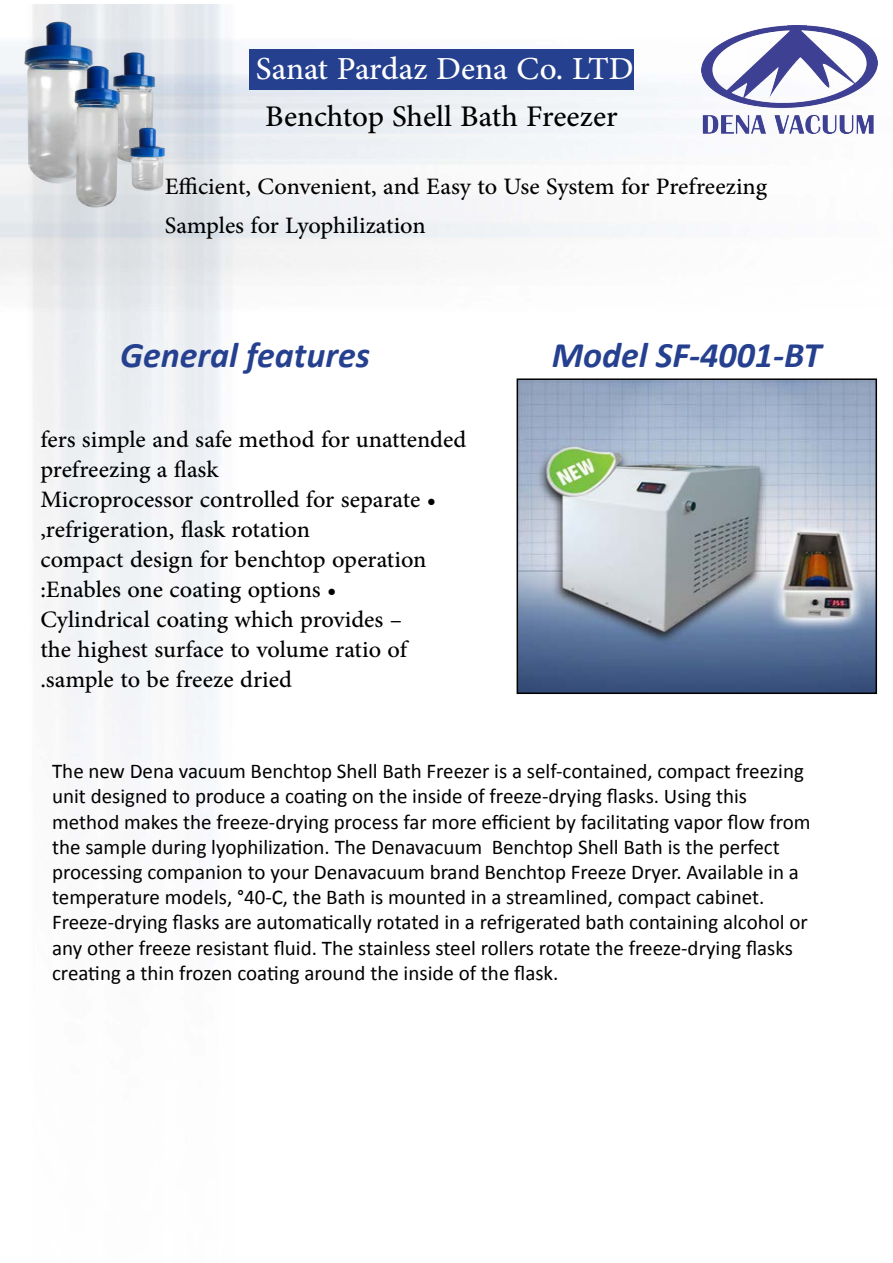
<style>
.page{position:relative;width:893px;height:1263px;background:#fff}
.page>*{position:absolute;margin:0;border:0;box-sizing:border-box;transform-origin:0 0}
.t1{font:45px "Adobe Arabic";color:#fff}
.t2{font:42px "Adobe Arabic";color:#000}
.t3{font:italic 700 36px "Calibri";color:#25408f}
.t4{font:33px/60px "Adobe Arabic";color:#000}
.t5{font:21px/25.2px "Calibri";color:#000}
</style>
<div class="page">
<img style="left:0;top:4px;width:878px;height:807px">
<img style="left:520px;top:381px;width:354px;height:310px">
<div style="left:517px;top:378px;width:360px;height:316px;border:2px solid #000"></div>
<div style="left:249px;top:49px;width:385px;height:40px;background:#25408f"></div>
<img style="left:702px;top:26px;width:175px;height:108px">
<h1 class="t1" style="left:256px;top:37px;width:379px">Sanat Pardaz Dena Co. LTD</h1>
<h2 class="t2" style="left:265px;top:87px;width:354px">Benchtop Shell Bath Freezer</h2>
<h3 class="t4" style="left:165px;top:162px;width:604px;line-height:39.6px">Efficient, Convenient, and Easy to Use System for Prefreezing<br>Samples for Lyophilization</h3>
<h3 class="t3" style="left:120px;top:333px;width:251px">General features</h3>
<h3 class="t4" style="left:40px;top:421px;width:427px;line-height:30px">fers simple and safe method for unattended prefreezing a flask</h3>
<h3 class="t4" style="left:40px;top:496px;width:271px">,refrigeration, flask rotation</h3>
<h3 class="t4" style="left:40px;top:466px;width:397px">Microprocessor controlled for separate • compact design for benchtop operation</h3>
<h3 class="t4" style="left:40px;top:556px;width:368px">:Enables one coating options •<br>the highest surface to volume ratio of</h3>
<h3 class="t4" style="left:40px;top:586px;width:363px">Cylindrical coating which provides – .sample beto freeze dried</h3>
<h3 class="t3" style="left:552px;top:333px;width:271px">Model SF-4001-BT</h3>
<p class="t5" style="left:52px;top:758px;width:753px">The new Dena vacuum Benchtop Shell Bath Freezer is a self-contained, compact freezing</p>
<p class="t5" style="left:52px;top:783px;width:697px">unit designed to produce a coating on the inside of freeze-drying flasks. Using this</p>
<p class="t5" style="left:52px;top:808px;width:760px">method makes the freeze-drying process far more efficient by facilitating vapor flow from</p>
<p class="t5" style="left:492px;top:833px;width:290px">Benchtop Shell Bath is the perfect</p>
<p class="t5" style="left:52px;top:833px;width:757px">the sample during lyophilization. The Denavacuum<br>processing companion to your Denavacuum brand Benchtop Freeze Dryer. Available in a temperature models, °40- ,C the Bath is mounted in a streamlined, compact cabinet.<br>Freeze-drying flasks are automatically rotated in a refrigerated bath containing alcohol or any other freeze resistant fluid. The stainless steel rollers rotate the freeze-drying flasks creating a thin frozen coating around the inside of the flask.</p>
</div>
